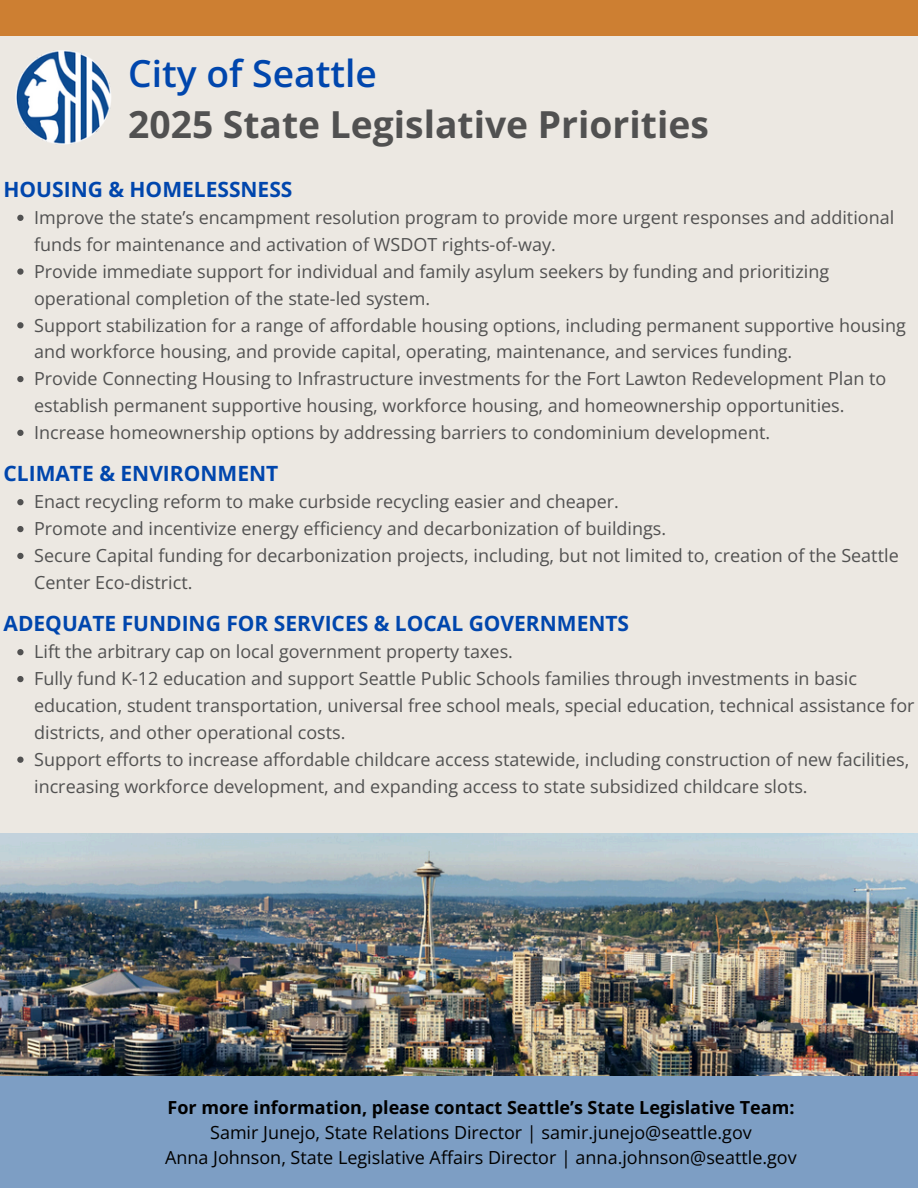
<style>
.page{position:relative;width:918px;height:1188px;background:#ece8e2}
.page>*{position:absolute;margin:0;border:0;box-sizing:border-box;transform-origin:0 0}
.t1{font:700 37.2px/51.8px "Open Sans";color:#515151}
.t2{font:700 21px "Open Sans";color:#0046ad}
.t3{font:18px/26.8px "Open Sans";color:#515151}
.t4{font:18px "Open Sans";color:#000}
.t5{font:700 18px "Open Sans";color:#000}
.s1{font-weight:600;color:#0046ad}
</style>
<div class="page">
<svg style="left:17px;top:215px;width:7px;height:6px"></svg>
<svg style="left:17px;top:268px;width:7px;height:7px"></svg>
<svg style="left:17px;top:322px;width:7px;height:6px"></svg>
<svg style="left:17px;top:376px;width:7px;height:6px"></svg>
<svg style="left:17px;top:430px;width:7px;height:6px"></svg>
<svg style="left:17px;top:499px;width:7px;height:6px"></svg>
<svg style="left:17px;top:526px;width:7px;height:6px"></svg>
<svg style="left:17px;top:553px;width:7px;height:6px"></svg>
<svg style="left:17px;top:649px;width:7px;height:6px"></svg>
<svg style="left:17px;top:676px;width:7px;height:6px"></svg>
<svg style="left:17px;top:757px;width:7px;height:6px"></svg>
<img style="left:0;top:833px;width:918px;height:243px">
<div style="left:0;top:1076px;width:918px;height:112px;background:#7d9ec4"></div>
<div style="left:0;top:0;width:918px;height:35px;background:#cd7f32"></div>
<img style="left:15px;top:50px;width:96px;height:94px">
<p class="t1" style="left:128px;top:46px;width:582px"><span class="s1">City of Seattle<br></span>2025 State Legislative Priorities</p>
<p class="t2" style="left:4px;top:174px;width:290px">HOUSING &amp; HOMELESSNESS</p>
<h1 class="t3" style="left:34px;top:204px;width:862px">Improve the state’s encampment resolution program to provide more urgent responses and additional funds for maintenance and activation of WSDOT rights-of-way.</h1>
<h2 class="t3" style="left:34px;top:257px;width:797px">Provide immediate support for individual and family asylum seekers by funding and prioritizing operational completion of the state-led system.</h2>
<p class="t3" style="left:34px;top:311px;width:873px">Support stabilization for a range of affordable housing options, including permanent supportive housing and workforce housing, and provide capital, operating, maintenance, and services funding.</p>
<p class="t3" style="left:34px;top:365px;width:854px">Provide Connecting Housing to Infrastructure investments for the Fort Lawton Redevelopment Plan to establish permanent supportive housing, workforce housing, and homeownership opportunities.</p>
<p class="t3" style="left:34px;top:419px;width:738px">Increase homeownership options by addressing barriers to condominium development.</p>
<p class="t2" style="left:4px;top:459px;width:276px">CLIMATE &amp; ENVIRONMENT</p>
<p class="t3" style="left:34px;top:488px;width:586px">Enact recycling reform to make curbside recycling easier and cheaper.</p>
<h2 class="t3" style="left:34px;top:515px;width:634px">Promote and incentivize energy efficiency and decarbonization of buildings.</h2>
<p class="t3" style="left:34px;top:542px;width:866px">Secure Capital funding for decarbonization projects, including, but not limited to, creation of the Seattle<br>Center Eco-district.</p>
<p class="t2" style="left:4px;top:609px;width:627px">ADEQUATE FUNDING FOR SERVICES &amp; LOCAL GOVERNMENTS</p>
<p class="t3" style="left:34px;top:638px;width:480px">Lift the arbitrary cap on local government property taxes.</p>
<h2 class="t3" style="left:34px;top:665px;width:882px">Fully fund K-12 education and support Seattle Public Schools families through investments in basic education, student transportation, universal free school meals, special education, technical assistance for districts, and other operational costs.</h2>
<p class="t3" style="left:34px;top:746px;width:877px">Support efforts to increase affordable childcare access statewide, including construction of new facilities, increasing workforce development, and expanding access to state subsidized childcare slots.</p>
<p class="t5" style="left:168px;top:1095px;width:629px">For more information, please contact Seattle’s State Legislative Team:</p>
<p class="t4" style="left:210px;top:1120px;width:543px">Samir Junejo, State Relations Director | samir.junejo@seattle.gov</p>
<p class="t4" style="left:165px;top:1145px;width:633px">Anna Johnson, State Legislative Affairs Director | anna.johnson@seattle.gov</p>
</div>
